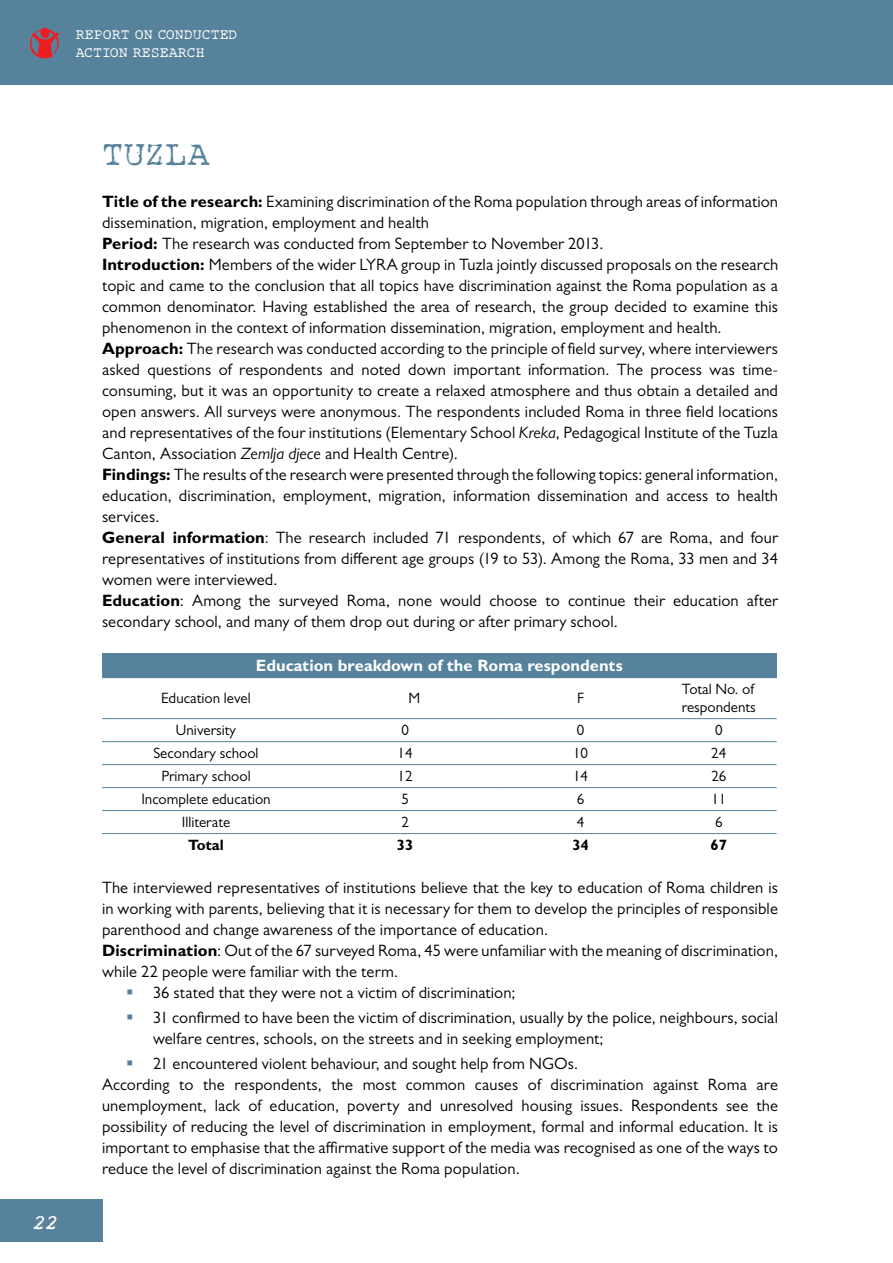
<style>
.page{position:relative;width:893px;height:1263px;background:#fff}
.page>*{position:absolute;margin:0;border:0;box-sizing:border-box;transform-origin:0 0}
.t1{font:36px "Rough Typewriter";color:#57829b}
.t2{font:italic 700 21px "Rough Typewriter";color:#fff}
.t3{font:16.5px/21px "Gill Sans MT Pro";letter-spacing:.01em;color:#000}
.t4{font:700 16.5px "Gill Sans MT Pro";color:#fff}
.t5{font:15px/18px "Gill Sans MT Pro";color:#000}
.t6{font:15px/18px "Rough Typewriter";color:#fff}
.t7{font:700 15px "Gill Sans MT Pro";color:#000}
.s1{font-weight:700}
.s2{font-style:italic}
</style>
<div class="page">
<div style="left:0;top:0;width:893px;height:85px;background:#57829b"></div>
<div style="left:0;top:1199px;width:102px;height:43px;background:#57829b"></div>
<svg style="left:30px;top:28px;width:29px;height:31px"></svg>
<div style="left:102px;top:654px;width:675px;height:24px;background:#57829b"></div>
<hr style="left:102px;top:718px;width:208px;height:1px;background:#57829b">
<hr style="left:310px;top:718px;width:190px;height:1px;background:#57829b">
<hr style="left:500px;top:718px;width:161px;height:1px;background:#57829b">
<hr style="left:661px;top:718px;width:116px;height:1px;background:#57829b">
<hr style="left:102px;top:741px;width:208px;height:1px;background:#57829b">
<hr style="left:310px;top:741px;width:190px;height:1px;background:#57829b">
<hr style="left:500px;top:741px;width:161px;height:1px;background:#57829b">
<hr style="left:661px;top:741px;width:116px;height:1px;background:#57829b">
<hr style="left:102px;top:764px;width:208px;height:1px;background:#57829b">
<hr style="left:310px;top:764px;width:190px;height:1px;background:#57829b">
<hr style="left:500px;top:764px;width:161px;height:1px;background:#57829b">
<hr style="left:661px;top:764px;width:116px;height:1px;background:#57829b">
<hr style="left:102px;top:787px;width:208px;height:1px;background:#57829b">
<hr style="left:310px;top:787px;width:190px;height:1px;background:#57829b">
<hr style="left:500px;top:787px;width:161px;height:1px;background:#57829b">
<hr style="left:661px;top:787px;width:116px;height:1px;background:#57829b">
<hr style="left:102px;top:810px;width:208px;height:1px;background:#57829b">
<hr style="left:310px;top:810px;width:190px;height:1px;background:#57829b">
<hr style="left:500px;top:810px;width:161px;height:1px;background:#57829b">
<hr style="left:661px;top:810px;width:116px;height:1px;background:#57829b">
<hr style="left:102px;top:833px;width:208px;height:1px;background:#57829b">
<hr style="left:310px;top:833px;width:190px;height:1px;background:#57829b">
<hr style="left:500px;top:833px;width:161px;height:1px;background:#57829b">
<hr style="left:661px;top:833px;width:116px;height:1px;background:#57829b">
<p class="t6" style="left:76px;top:27px;width:163px">REPORT ON CONDUCTED<br>ACTION RESEARCH</p>
<p class="t2" style="left:32px;top:1210px;width:27px">22</p>
<h1 class="t1" style="left:102px;top:133px;width:109px">TUZLA</h1>
<p class="t3" style="left:102px;top:190px;width:678px"><span class="s1">Title of the research:</span> Examining discrimination of the Roma population through areas of information dissemination, migration, employment and health<br><span class="s1">Period:</span> The research was conducted from September to November 2013.<br><span class="s1">Introduction:</span> Members of the wider LYRA group in Tuzla jointly discussed proposals on the research topic and came to the conclusion that all topics have discrimination against the Roma population as a common denominator. Having established the area of research, the group decided to examine this phenomenon in the context of information dissemination, migration, employment and health.<br><span class="s1">Approach:</span> The research was conducted according to the principle of field survey, where interviewers asked questions of respondents and noted down important information. The process was time&shy;consuming, but it was an opportunity to create a relaxed atmosphere and thus obtain a detailed and open answers. All surveys were anonymous. The respondents included Roma in three field locations and representatives of the four institutions (Elementary School <span class="s2">Kreka</span>, Pedagogical Institute of the Tuzla Canton, Association <span class="s2">Zemlja djece</span> and Health Centre).<br><span class="s1">Findings:</span> The results of the research were presented through the following topics: general information, education, discrimination, employment, migration, information dissemination and access to health services.<br><span class="s1">General information</span>: The research included 71 respondents, of which 67 are Roma, and four representatives of institutions from different age groups (19 to 53). Among the Roma, 33 men and 34 women were interviewed.<br><span class="s1">Education</span>: Among the surveyed Roma, none would choose to continue their education after secondary school, and many of them drop out during or after primary school.</p>
<p class="t4" style="left:256px;top:655px;width:368px">Education breakdown of the Roma respondents</p>
<p class="t5" style="left:161px;top:689px;width:91px">Education level</p>
<p class="t5" style="left:409px;top:689px;width:13px">M</p>
<p class="t5" style="left:577px;top:689px;width:8px">F</p>
<p class="t5" style="left:682px;top:680px;width:76px">Total No. of respondents</p>
<p class="t5" style="left:176px;top:721px;width:62px">University</p>
<p class="t5" style="left:401px;top:721px;width:9px">0</p>
<p class="t5" style="left:577px;top:721px;width:9px">0</p>
<p class="t5" style="left:715px;top:721px;width:9px">0</p>
<p class="t5" style="left:153px;top:744px;width:107px">Secondary school</p>
<p class="t5" style="left:398px;top:744px;width:16px">14</p>
<p class="t5" style="left:573px;top:744px;width:16px">10</p>
<p class="t5" style="left:711px;top:744px;width:16px">24</p>
<p class="t5" style="left:161px;top:767px;width:91px">Primary school</p>
<p class="t5" style="left:398px;top:767px;width:16px">12</p>
<p class="t5" style="left:573px;top:767px;width:16px">14</p>
<p class="t5" style="left:711px;top:767px;width:16px">26</p>
<p class="t5" style="left:141px;top:790px;width:131px">Incomplete education</p>
<p class="t5" style="left:401px;top:790px;width:9px">5</p>
<p class="t5" style="left:577px;top:790px;width:9px">6</p>
<p class="t5" style="left:711px;top:790px;width:16px">11</p>
<p class="t5" style="left:182px;top:813px;width:50px">Illiterate</p>
<p class="t5" style="left:401px;top:813px;width:9px">2</p>
<p class="t5" style="left:577px;top:813px;width:9px">4</p>
<p class="t5" style="left:715px;top:813px;width:9px">6</p>
<p class="t7" style="left:188px;top:836px;width:37px">Total</p>
<p class="t7" style="left:397px;top:836px;width:18px">33</p>
<p class="t7" style="left:572px;top:836px;width:18px">34</p>
<p class="t7" style="left:711px;top:836px;width:18px">67</p>
<p class="t3" style="left:102px;top:876px;width:677px">The interviewed representatives of institutions believe that the key to education of Roma children is</p>
<p class="t3" style="left:102px;top:897px;width:677px">in working with parents, believing that it is necessary for them to develop the principles of responsible</p>
<p class="t3" style="left:102px;top:918px;width:447px">parenthood and change awareness of the importance of education.</p>
<p class="t3" style="left:102px;top:939px;width:677px"><span class="s1">Discrimination</span>: Out of the 67 surveyed Roma, 45 were unfamiliar with the meaning of discrimination,</p>
<p class="t3" style="left:102px;top:960px;width:298px">while 22 people were familiar with the term.</p>
<p class="t3" style="left:153px;top:981px;width:364px">36 stated that they were not a victim of discrimination;</p>
<p class="t3" style="left:153px;top:1007px;width:626px">31 confirmed to have been the victim of discrimination, usually by the police, neighbours, social welfare centres, schools, on the streets and in seeking employment;</p>
<p class="t3" style="left:102px;top:1053px;width:678px;text-indent:51px">21 encountered violent behaviour, and sought help from NGOs.<br>According to the respondents, the most common causes of discrimination against Roma are unemployment, lack of education, poverty and unresolved housing issues. Respondents see the possibility of reducing the level of discrimination in employment, formal and informal education. It is important to emphasise that the affirmative support of the media was recognised as one of the ways to reduce the level of discrimination against the Roma population.</p>
</div>
